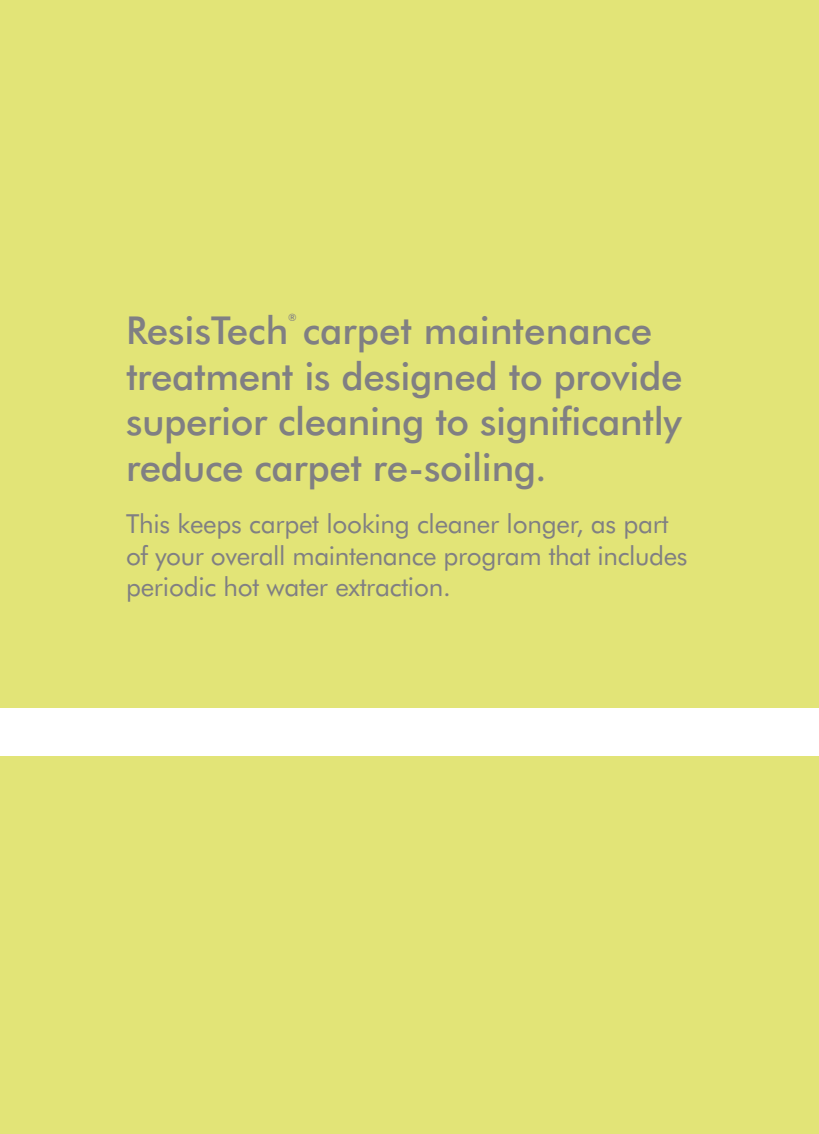
<style>
.page{position:relative;width:819px;height:1134px;background:#e2e477}
.page>*{position:absolute;margin:0;border:0;box-sizing:border-box;transform-origin:0 0}
.t1{font:500 38.5px/45.5px "Futura BT";letter-spacing:-.01em;color:#807f83;text-align:justify}
.t2{font:26.25px/31.5px "Futura BT";letter-spacing:-.01em;color:#807f83}
.t3{font:500 10.15px "Futura BT";color:#807f83}
</style>
<div class="page">
<div style="left:0;top:709px;width:819px;height:47px;background:#fff"></div>
<p class="t3" style="left:288px;top:311px;width:10px">®</p>
<h1 class="t1" style="left:126px;top:353px;width:558px">treatment is designed to provide superior cleaning to significantly reduce carpet re-soiling.</h1>
<p class="t2" style="left:126px;top:508px;width:563px">This keeps carpet looking cleaner longer, as part of your overall maintenance program that includes periodic hot water extraction.</p>
<h1 class="t1" style="left:126px;top:308px;width:528px">ResisTech carpet maintenance</h1>
</div>
